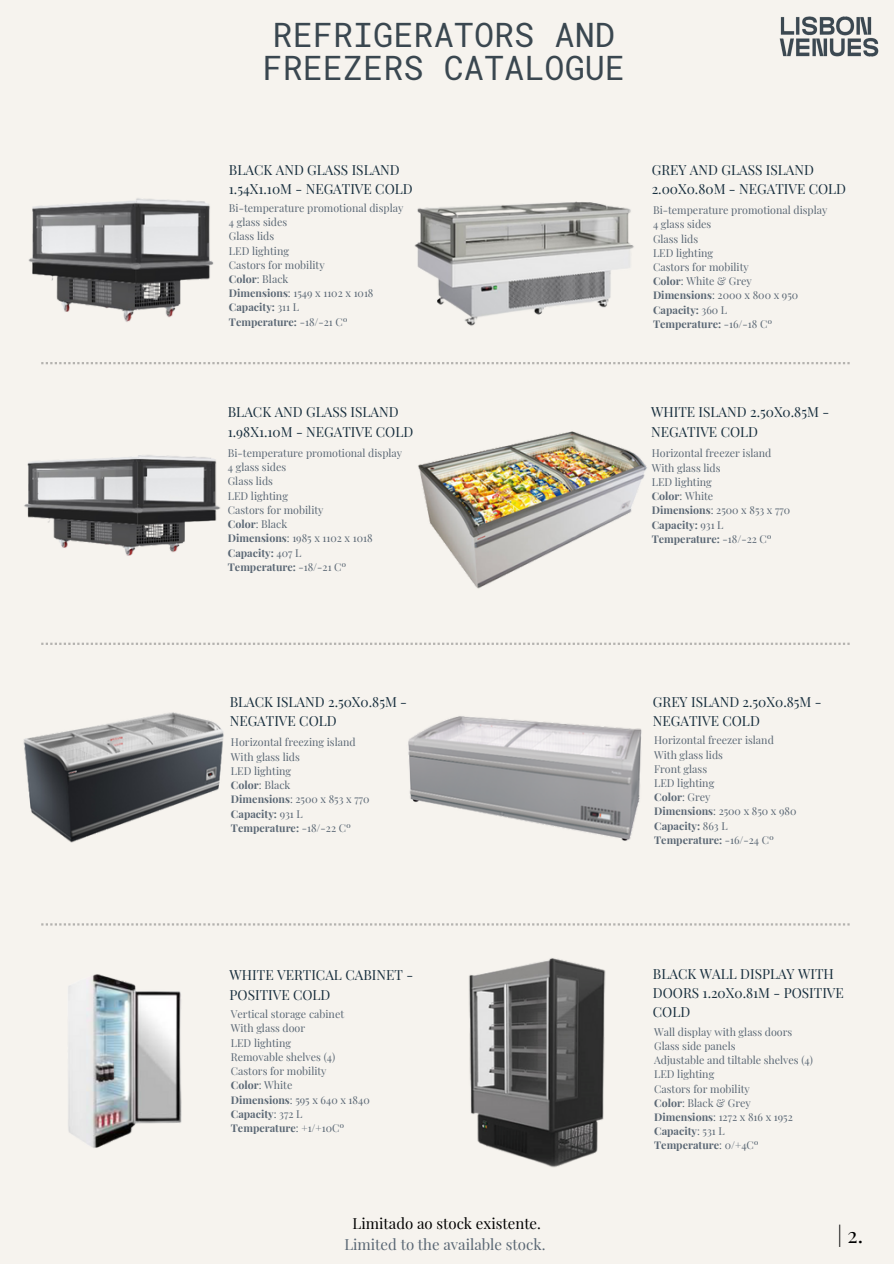
<style>
.page{position:relative;width:894px;height:1264px;background:#fff}
.page>*{position:absolute;margin:0;border:0;box-sizing:border-box;transform-origin:0 0}
.t1{font:33.6px/33.8px "Roboto Mono";color:#3a4750}
.t2{font:21.15px "Playfair Display";color:#000}
.t3{font:15px/20.2px "Playfair Display";color:#5a6774;text-align:center}
.t4{font:13.65px/19.2px "Playfair Display";color:#172e3d}
.t5{font:10.65px "Playfair Display";color:#5a6774}
.t6{font:700 10.65px "Playfair Display";color:#5a6774}
.s1{font-weight:700}
.s2{font-weight:400}
.s3{color:#000}
</style>
<div class="page">
<div style="left:0;top:0;width:893px;height:1263px;background:#f6f3ee"></div>
<svg style="left:41px;top:362px;width:808px;height:2px"></svg>
<img style="left:779px;top:16px;width:100px;height:41px">
<svg style="left:41px;top:642px;width:808px;height:3px"></svg>
<svg style="left:41px;top:923px;width:808px;height:2px"></svg>
<img style="left:28px;top:198px;width:186px;height:124px">
<img style="left:414px;top:201px;width:220px;height:125px">
<img style="left:24px;top:455px;width:196px;height:101px">
<img style="left:418px;top:431px;width:229px;height:158px">
<img style="left:23px;top:712px;width:201px;height:131px">
<img style="left:408px;top:716px;width:234px;height:125px">
<img style="left:68px;top:974px;width:114px;height:174px">
<img style="left:469px;top:958px;width:137px;height:210px">
<p class="t1" style="left:262px;top:17px;width:364px">REFRIGERATORS AND<br>FREEZERS CATALOGUE</p>
<h1 class="t4" style="left:229px;top:160px;width:185px">BLACK AND GLASS ISLAND<br>1.54X1.10M - NEGATIVE COLD</h1>
<p class="t5" style="left:229px;top:200px;width:176px">Bi-temperature promotional display</p>
<h3 class="t5" style="left:229px;top:214px;width:60px">4 glass sides</h3>
<p class="t5" style="left:229px;top:229px;width:47px">Glass lids</p>
<p class="t5" style="left:229px;top:243px;width:62px">LED lighting</p>
<p class="t5" style="left:229px;top:257px;width:97px">Castors for mobility</p>
<p class="t5" style="left:229px;top:271px;width:61px"><span class="s1">Color</span>: Black</p>
<p class="t5" style="left:229px;top:286px;width:146px"><span class="s1">Dimensions</span>: 1549 x 1102 x 1018</p>
<p class="t6" style="left:229px;top:300px;width:72px">Capacity: <span class="s2">311 L</span></p>
<p class="t6" style="left:229px;top:314px;width:120px">Temperature: <span class="s2">-18/-21 Cº</span></p>
<p class="t4" style="left:228px;top:402px;width:187px">BLACK AND GLASS ISLAND<br>1.98X1.10M - NEGATIVE COLD</p>
<p class="t5" style="left:228px;top:445px;width:176px">Bi-temperature promotional display</p>
<p class="t5" style="left:228px;top:459px;width:60px">4 glass sides</p>
<p class="t5" style="left:228px;top:474px;width:47px">Glass lids</p>
<h3 class="t5" style="left:228px;top:488px;width:62px">LED lighting</h3>
<p class="t5" style="left:228px;top:502px;width:97px">Castors for mobility</p>
<p class="t5" style="left:228px;top:516px;width:61px"><span class="s1">Color</span>: Black</p>
<p class="t5" style="left:228px;top:531px;width:146px"><span class="s1">Dimensions</span>: 1985 x 1102 x 1018</p>
<p class="t6" style="left:228px;top:545px;width:75px">Capacity: <span class="s2">407 L</span></p>
<p class="t6" style="left:228px;top:559px;width:120px">Temperature: <span class="s2">-18/-21 Cº</span></p>
<h3 class="t4" style="left:651px;top:160px;width:196px">GREY AND GLASS ISLAND<br>2.00X0.80M - NEGATIVE COLD</h3>
<p class="t5" style="left:652px;top:202px;width:176px">Bi-temperature promotional display</p>
<p class="t5" style="left:652px;top:217px;width:60px">4 glass sides</p>
<p class="t5" style="left:652px;top:231px;width:47px">Glass lids</p>
<p class="t5" style="left:652px;top:245px;width:62px">LED lighting</p>
<p class="t5" style="left:652px;top:259px;width:97px">Castors for mobility</p>
<p class="t5" style="left:652px;top:274px;width:100px"><span class="s1">Color</span>: White &amp; Grey</p>
<p class="t5" style="left:652px;top:288px;width:147px"><span class="s1">Dimensions</span>: 2000 x 800 x 950</p>
<p class="t6" style="left:652px;top:302px;width:76px">Capacity: <span class="s2">360 L</span></p>
<p class="t6" style="left:652px;top:316px;width:121px">Temperature: <span class="s2">-16/-18 Cº</span></p>
<p class="t4" style="left:651px;top:402px;width:179px">WHITE ISLAND 2.50X0.85M -<br>NEGATIVE COLD</p>
<p class="t5" style="left:651px;top:446px;width:121px">Horizontal freezer island</p>
<p class="t5" style="left:651px;top:460px;width:70px">With glass lids</p>
<p class="t5" style="left:651px;top:474px;width:62px">LED lighting</p>
<p class="t5" style="left:651px;top:488px;width:63px"><span class="s1">Color</span>: White</p>
<h3 class="t5" style="left:651px;top:503px;width:140px"><span class="s1">Dimensions</span>: 2500 x 853 x 770</h3>
<p class="t6" style="left:651px;top:517px;width:73px">Capacity: <span class="s2">931 L</span></p>
<p class="t6" style="left:651px;top:531px;width:121px">Temperature: <span class="s2">-18/-22 Cº</span></p>
<p class="t4" style="left:230px;top:691px;width:179px">BLACK ISLAND 2.50X0.85M -<br>NEGATIVE COLD</p>
<p class="t5" style="left:231px;top:735px;width:126px">Horizontal freezing island</p>
<p class="t5" style="left:231px;top:749px;width:70px">With glass lids</p>
<p class="t5" style="left:231px;top:763px;width:62px">LED lighting</p>
<p class="t5" style="left:231px;top:777px;width:61px"><span class="s1">Color</span>: Black</p>
<p class="t5" style="left:231px;top:791px;width:140px"><span class="s1">Dimensions</span>: 2500 x 853 x 770</p>
<p class="t6" style="left:231px;top:806px;width:73px">Capacity: <span class="s2">931 L</span></p>
<h3 class="t6" style="left:231px;top:820px;width:121px">Temperature: <span class="s2">-18/-22 Cº</span></h3>
<p class="t4" style="left:229px;top:965px;width:185px">WHITE VERTICAL CABINET -<br>POSITIVE COLD</p>
<p class="t5" style="left:231px;top:1006px;width:115px">Vertical storage cabinet</p>
<p class="t5" style="left:231px;top:1020px;width:76px">With glass door</p>
<p class="t5" style="left:231px;top:1035px;width:62px">LED lighting</p>
<p class="t5" style="left:231px;top:1049px;width:106px">Removable shelves (4)</p>
<p class="t5" style="left:231px;top:1063px;width:97px">Castors for mobility</p>
<p class="t5" style="left:231px;top:1077px;width:63px"><span class="s1">Color</span>: White</p>
<p class="t5" style="left:231px;top:1091px;width:140px"><span class="s1">Dimensions</span>: 595 x 640 x 1840</p>
<p class="t6" style="left:231px;top:1106px;width:73px">Capacity<span class="s2">: 372 L</span></p>
<p class="t6" style="left:231px;top:1120px;width:115px">Temperature<span class="s2">: +1/+10Cº</span></p>
<p class="t3" style="left:344px;top:1212px;width:202px"><span class="s3">Limitado ao stock existente.<br></span>Limited to the available stock.</p>
<p class="t4" style="left:652px;top:691px;width:170px">GREY ISLAND 2.50X0.85M -<br>NEGATIVE COLD</p>
<p class="t5" style="left:654px;top:732px;width:121px">Horizontal freezer island</p>
<p class="t5" style="left:654px;top:747px;width:70px">With glass lids</p>
<p class="t5" style="left:654px;top:761px;width:54px">Front glass</p>
<p class="t5" style="left:654px;top:775px;width:62px">LED lighting</p>
<p class="t6" style="left:654px;top:789px;width:58px">Color<span class="s2">: Grey</span></p>
<p class="t5" style="left:654px;top:804px;width:144px"><span class="s1">Dimensions</span>: 2500 x 850 x 980</p>
<p class="t6" style="left:654px;top:818px;width:75px">Capacity: <span class="s2">863 L</span></p>
<h3 class="t6" style="left:654px;top:832px;width:121px">Temperature: <span class="s2">-16/-24 Cº</span></h3>
<h3 class="t4" style="left:652px;top:963px;width:192px">BLACK WALL DISPLAY WITH<br>DOORS 1.20X0.81M - POSITIVE<br>COLD</h3>
<p class="t5" style="left:654px;top:1024px;width:139px">Wall display with glass doors</p>
<p class="t5" style="left:654px;top:1038px;width:83px">Glass side panels</p>
<p class="t5" style="left:654px;top:1052px;width:160px">Adjustable and tiltable shelves (4)</p>
<p class="t5" style="left:654px;top:1066px;width:62px">LED lighting</p>
<p class="t5" style="left:654px;top:1080px;width:97px">Castors for mobility</p>
<p class="t5" style="left:654px;top:1095px;width:98px"><span class="s1">Color</span>: Black &amp; Grey</p>
<p class="t5" style="left:654px;top:1109px;width:140px"><span class="s1">Dimensions</span>: 1272 x 816 x 1952</p>
<p class="t6" style="left:654px;top:1123px;width:72px">Capacity<span class="s2">: 531 L</span></p>
<p class="t6" style="left:654px;top:1137px;width:106px">Temperature<span class="s2">: 0/+4Cº</span></p>
<p class="t2" style="left:837px;top:1219px;width:27px">| 2.</p>
</div>
